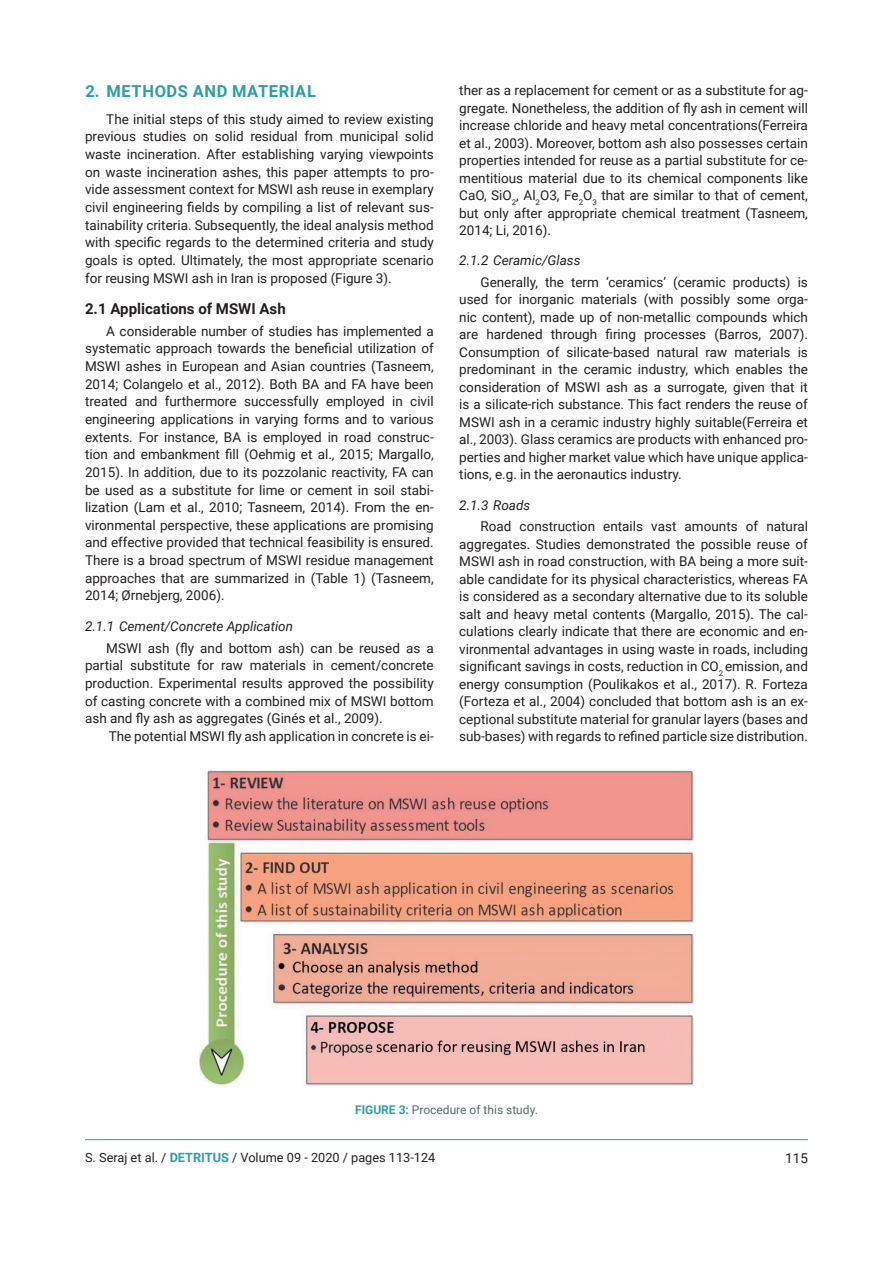
<style>
.page{position:relative;width:893px;height:1263px;background:#fff}
.page>*{position:absolute;margin:0;border:0;box-sizing:border-box;transform-origin:0 0}
.t1{font:700 16.5px "Roboto";letter-spacing:.035em;color:#2d9fa2}
.t2{font:700 15px "Roboto";color:#231f20}
.t3{font:13.5px/17.7px "Roboto";color:#231f20;text-align:justify}
.t4{font:italic 13.5px "Roboto";color:#231f20}
.t5{font:12.75px "Roboto";color:#231f20}
.t6{font:12px "Roboto";color:#5f686b}
.s1{font-weight:700;color:#2d9fa2}
</style>
<div class="page">
<hr style="left:85px;top:1139px;width:723px;height:1px;background:#2d9fa2">
<img style="left:200px;top:770px;width:493px;height:316px">
<p class="t1" style="left:85px;top:80px;width:232px">2. METHODS AND MATERIAL</p>
<p class="t3" style="left:85px;top:109px;width:350px;text-indent:21px">The initial steps of this study aimed to review existing previous studies on solid residual from municipal solid waste incineration. After establishing varying viewpoints on waste incineration ashes, this paper attempts to pro&shy;vide assessment context for MSWI ash reuse in exemplary civil engineering fields by compiling a list of relevant sus&shy;tainability criteria. Subsequently, the ideal analysis method with specific regards to the determined criteria and study goals is opted. Ultimately, the most appropriate scenario for reusing MSWI ash in Iran is proposed (Figure 3).</p>
<p class="t2" style="left:85px;top:298px;width:202px">2.1 Applications of MSWI Ash</p>
<p class="t3" style="left:85px;top:321px;width:350px;text-indent:21px">A considerable number of studies has implemented a systematic approach towards the beneficial utilization of MSWI ashes in European and Asian countries (Tasneem, 2014; Colangelo et al., 2012). Both BA and FA have been treated and furthermore successfully employed in civil engineering applications in varying forms and to various extents. For instance, BA is employed in road construc&shy;tion and embankment fill (Oehmig et al., 2015; Margallo, 2015). In addition, due to its pozzolanic reactivity, FA can be used as a substitute for lime or cement in soil stabi&shy;lization (Lam et al., 2010; Tasneem, 2014). From the en&shy;vironmental perspective, these applications are promising and effective provided that technical feasibility is ensured.<br>There is a broad spectrum of MSWI residue management approaches that are summarized in (Table 1) (Tasneem, 2014; Ørnebjerg, 2006).</p>
<p class="t4" style="left:85px;top:617px;width:210px">2.1.1 Cement/Concrete Application</p>
<p class="t3" style="left:85px;top:639px;width:350px;text-indent:21px">MSWI ash (fly and bottom ash) can be reused as a partial substitute for raw materials in cement/concrete production. Experimental results approved the possibility of casting concrete with a combined mix of MSWI bottom ash and fly ash as aggregates (Ginés et al., 2009).</p>
<p class="t3" style="left:109px;top:727px;width:326px">The potential MSWI fly ash application in concrete is ei-</p>
<p class="t3" style="left:459px;top:81px;width:350px">ther as a replacement for cement or as a substitute for ag&shy;gregate. Nonetheless, the addition of fly ash in cement will increase chloride and heavy metal concentrations(Ferreira et al., 2003). Moreover, bottom ash also possesses certain properties intended for reuse as a partial substitute for ce&shy;mentitious material due to its chemical components like CaO, SiO<sub>2</sub>, Al<sub>2</sub>O3, Fe<sub>2</sub>O<sub>3</sub> that are similar to that of cement, but only after appropriate chemical treatment (Tasneem, 2014; Li, 2016).</p>
<p class="t4" style="left:459px;top:251px;width:123px">2.1.2 Ceramic/Glass</p>
<p class="t3" style="left:459px;top:273px;width:350px;text-indent:21px">Generally, the term ‘ceramics’ (ceramic products) is used for inorganic materials (with possibly some orga&shy;nic content), made up of non-metallic compounds which are hardened through firing processes (Barros, 2007).<br>Consumption of silicate-based natural raw materials is predominant in the ceramic industry, which enables the consideration of MSWI ash as a surrogate, given that it is a silicate-rich substance. This fact renders the reuse of MSWI ash in a ceramic industry highly suitable(Ferreira et al., 2003). Glass ceramics are products with enhanced pro&shy;perties and higher market value which have unique applica&shy;tions, e.g. in the aeronautics industry.</p>
<p class="t4" style="left:459px;top:495px;width:73px">2.1.3 Roads</p>
<p class="t3" style="left:459px;top:517px;width:350px;text-indent:21px">Road construction entails vast amounts of natural aggregates. Studies demonstrated the possible reuse of MSWI ash in road construction, with BA being a more suit&shy;able candidate for its physical characteristics, whereas FA is considered as a secondary alternative due to its soluble salt and heavy metal contents (Margallo, 2015). The cal&shy;culations clearly indicate that there are economic and en&shy;vironmental advantages in using waste in roads, including significant savings in costs, reduction in CO<sub>2</sub> emission, and energy consumption (Poulikakos et al., 2017). R. Forteza (Forteza et al., 2004) concluded that bottom ash is an ex&shy;ceptional substitute material for granular layers (bases and sub-bases) with regards to refined particle size distribution.</p>
<p class="t6" style="left:355px;top:1101px;width:184px"><span class="s1">FIGURE 3:</span> Procedure of this study.</p>
<p class="t5" style="left:85px;top:1148px;width:352px">S. Seraj et al. / <span class="s1">DETRITUS</span> / Volume 09 - 2020 / pages 113-124</p>
<p class="t3" style="left:785px;top:1148px;width:24px">115</p>
</div>
